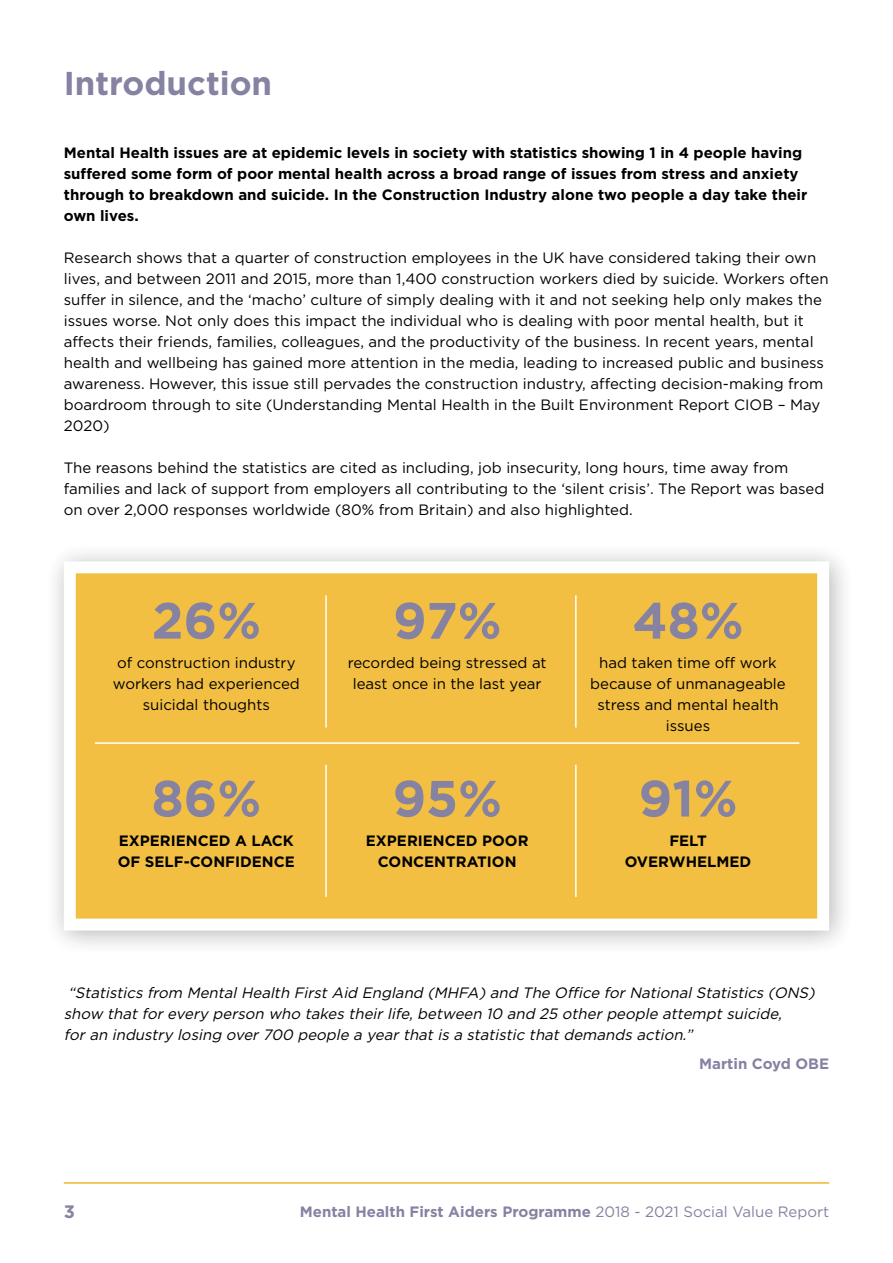
<style>
.page{position:relative;width:893px;height:1263px;background:#fff}
.page>*{position:absolute;margin:0;border:0;box-sizing:border-box;transform-origin:0 0}
.t1{font:700 51px "Gotham";color:#8582a2}
.t2{font:700 33px "Gotham";color:#8582a2}
.t3{font:700 18px "Gotham";color:#8582a2}
.t4{font:15px/21px "Gotham";color:#000;text-align:center}
.t5{font:700 15px/21px "Gotham";color:#000}
.t6{font:italic 15px/21px "Gotham";color:#000}
.t7{font:700 15px "Gotham";color:#8582a2}
.s1{font-weight:400}
</style>
<div class="page">
<hr style="left:64px;top:1182px;width:765px;height:2px;background:#f1b82e">
<div style="left:43px;top:540px;width:813px;height:417px;background:#000;opacity:.33"></div>
<div style="left:64px;top:561px;width:765px;height:369px;background:#f2bf43;border:12px solid #fff"></div>
<hr style="left:325px;top:595px;width:2px;height:132px;background:#fff">
<hr style="left:95px;top:742px;width:704px;height:2px;background:#fff">
<hr style="left:325px;top:765px;width:2px;height:132px;background:#fff">
<hr style="left:575px;top:595px;width:2px;height:132px;background:#fff">
<hr style="left:575px;top:765px;width:2px;height:132px;background:#fff">
<h2 class="t2" style="left:64px;top:64px;width:210px">Introduction</h2>
<p class="t5" style="left:64px;top:141px;width:745px">Mental Health issues are at epidemic levels in society with statistics showing 1 in 4 people having suffered some form of poor mental health across a broad range of issues from stress and anxiety through to breakdown and suicide. In the Construction Industry alone two people a day take their own lives.</p>
<p class="t4" style="left:64px;top:247px;width:766px;text-align:left">Research shows that a quarter of construction employees in the UK have considered taking their own lives, and between 2011 and 2015, more than 1,400 construction workers died by suicide. Workers often suffer in silence, and the ‘macho’ culture of simply dealing with it and not seeking help only makes the issues worse. Not only does this impact the individual who is dealing with poor mental health, but it affects their friends, families, colleagues, and the productivity of the business. In recent years, mental health and wellbeing has gained more attention in the media, leading to increased public and business awareness. However, this issue still pervades the construction industry, affecting decision-making from boardroom through to site (Understanding Mental Health in the Built Environment Report CIOB – May 2020)</p>
<p class="t4" style="left:64px;top:457px;width:762px;text-align:left">The reasons behind the statistics are cited as including, job insecurity, long hours, time away from families and lack of support from employers all contributing to the ‘silent crisis’. The Report was based on over 2,000 responses worldwide (80% from Britain) and also highlighted.</p>
<h1 class="t1" style="left:152px;top:591px;width:111px">26%</h1>
<p class="t4" style="left:113px;top:652px;width:188px">of construction industry workers had experienced suicidal thoughts</p>
<h1 class="t1" style="left:151px;top:769px;width:111px">86%</h1>
<p class="t5" style="left:118px;top:830px;width:178px">EXPERIENCED A LACK<br>OF SELF-CONFIDENCE</p>
<h1 class="t1" style="left:393px;top:591px;width:110px">97%</h1>
<p class="t4" style="left:348px;top:652px;width:201px">recorded being stressed at least once in the last year</p>
<h1 class="t1" style="left:392px;top:769px;width:111px">95%</h1>
<p class="t5" style="left:366px;top:830px;width:164px;text-align:center">EXPERIENCED POOR<br>CONCENTRATION</p>
<h1 class="t1" style="left:632px;top:591px;width:113px">48%</h1>
<p class="t4" style="left:590px;top:652px;width:197px">had taken time off work because of unmanageable stress and mental health issues</p>
<h1 class="t1" style="left:638px;top:769px;width:101px">91%</h1>
<p class="t5" style="left:625px;top:830px;width:128px;text-align:center">FELT<br>OVERWHELMED</p>
<p class="t6" style="left:64px;top:982px;width:756px;text-indent:4px">“Statistics from Mental Health First Aid England (MHFA) and The Office for National Statistics (ONS) show that for every person who takes their life, between 10 and 25 other people attempt suicide,<br>for an industry losing over 700 people a year that is a statistic that demands action.”</p>
<p class="t7" style="left:699px;top:1055px;width:132px">Martin Coyd OBE</p>
<p class="t3" style="left:64px;top:1201px;width:13px">3</p>
<p class="t7" style="left:300px;top:1203px;width:531px">Mental Health First Aiders Programme <span class="s1">2018 - 2021 Social Value Report</span></p>
</div>
